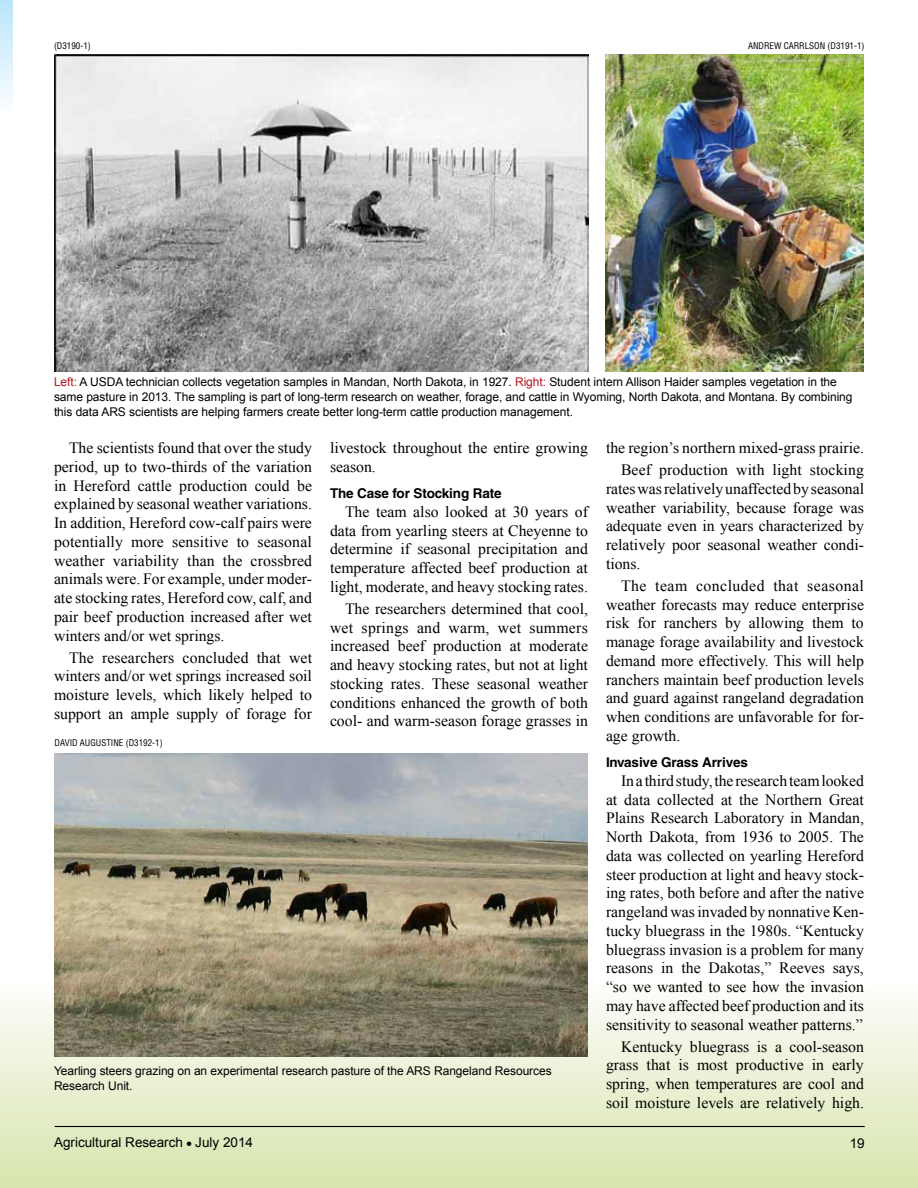
<style>
.page{position:relative;width:918px;height:1188px;background:#fff}
.page>*{position:absolute;margin:0;border:0;box-sizing:border-box;transform-origin:0 0}
.bodyTxt{font:15.75px/18.8px "Times New Roman";color:#000;text-align:justify}
.bodyTextEndsbhd{font:15.75px/18.8px "Times New Roman";color:#000;text-align:justify}
.Subhead{font:700 13.5px "Helvetica";letter-spacing:-.01em;color:#000}
.t1{font:13.5px "Arial";color:#000}
.t2{font:12px/15px "Arial";letter-spacing:-.005em;color:#000}
.Photo_credit{font:condensed 9px "Helvetica";color:#000}
.t3{font:6px "Monotype Sorts";color:#000}
.s1{color:#b5171f}
</style>
<div class="page">
<div style="left:0;top:980px;width:918px;height:208px;background:linear-gradient(to bottom,#fdfefc,#d8e5ad)"></div>
<hr style="left:55px;top:1126px;width:810px;height:1px;background:#000">
<svg style="left:0;top:0;width:13px;height:100px"></svg>
<img style="left:54px;top:753px;width:534px;height:304px">
<img style="left:54px;top:54px;width:535px;height:318px">
<img style="left:605px;top:54px;width:259px;height:318px">
<p class="Photo_credit" style="left:54px;top:41px;width:38px">(D3190-1)</p>
<p class="Photo_credit" style="left:748px;top:41px;width:118px">ANDREW CARRLSON (D3191-1)</p>
<p class="t2" style="left:54px;top:374px;width:800px"><span class="s1">Left:</span> A USDA technician collects vegetation samples in Mandan, North Dakota, in 1927. <span class="s1">Right:</span> Student intern Allison Haider samples vegetation in the same pasture in 2013. The sampling is part of long-term research on weather, forage, and cattle in Wyoming, North Dakota, and Montana. By combining this data ARS scientists are helping farmers create better long-term cattle production management.</p>
<p class="bodyTxt" style="left:54px;top:438px;width:260px;text-indent:15px">The scientists found that over the study period, up to two-thirds of the variation in Hereford cattle production could be explained by seasonal weather variations.<br>In addition, Hereford cow-calf pairs were potentially more sensitive to seasonal weather variability than the crossbred animals were. For example, under moder&shy;ate stocking rates, Hereford cow, calf, and pair beef production increased after wet winters and/or wet springs.</p>
<p class="bodyTextEndsbhd" style="left:54px;top:648px;width:260px;text-indent:15px">The researchers concluded that wet winters and/or wet springs increased soil moisture levels, which likely helped to support an ample supply of forage for</p>
<p class="Photo_credit" style="left:55px;top:737px;width:110px">DAVID AUGUSTINE (D3192-1)</p>
<p class="bodyTextEndsbhd" style="left:330px;top:438px;width:259px">livestock throughout the entire growing season.</p>
<p class="Subhead" style="left:330px;top:485px;width:173px">The Case for Stocking Rate</p>
<p class="bodyTxt" style="left:330px;top:502px;width:260px;text-indent:15px">The team also looked at 30 years of data from yearling steers at Cheyenne to determine if seasonal precipitation and temperature affected beef production at light, moderate, and heavy stocking rates.</p>
<p class="bodyTxt" style="left:330px;top:599px;width:260px;text-indent:15px">The researchers determined that cool, wet springs and warm, wet summers increased beef production at moderate and heavy stocking rates, but not at light stocking rates. These seasonal weather conditions enhanced the growth of both cool- and warm-season forage grasses in</p>
<p class="t2" style="left:54px;top:1064px;width:499px">Yearling steers grazing on an experimental research pasture of the ARS Rangeland Resources<br>Research Unit.</p>
<p class="bodyTxt" style="left:606px;top:438px;width:259px">the region’s northern mixed-grass prairie.</p>
<p class="bodyTxt" style="left:606px;top:460px;width:260px;text-indent:15px">Beef production with light stocking rates was relatively unaffected by seasonal weather variability, because forage was adequate even in years characterized by relatively poor seasonal weather condi&shy;tions.</p>
<p class="bodyTextEndsbhd" style="left:606px;top:576px;width:260px;text-indent:15px">The team concluded that seasonal weather forecasts may reduce enterprise risk for ranchers by allowing them to manage forage availability and livestock demand more effectively. This will help ranchers maintain beef production levels and guard against rangeland degradation when conditions are unfavorable for for&shy;age growth.</p>
<p class="Subhead" style="left:606px;top:754px;width:143px">Invasive Grass Arrives</p>
<p class="bodyTxt" style="left:606px;top:771px;width:260px;text-indent:15px">In a third study, the research team looked at data collected at the Northern Great Plains Research Laboratory in Mandan, North Dakota, from 1936 to 2005. The data was collected on yearling Hereford steer production at light and heavy stock&shy;ing rates, both before and after the native rangeland was invaded by nonnative Ken&shy;tucky bluegrass in the 1980s. “Kentucky bluegrass invasion is a problem for many reasons in the Dakotas,” Reeves says, “so we wanted to see how the invasion may have affected beef production and its sensitivity to seasonal weather patterns.”</p>
<p class="bodyTxt" style="left:606px;top:1037px;width:260px;text-indent:15px">Kentucky bluegrass is a cool-season grass that is most productive in early spring, when temperatures are cool and soil moisture levels are relatively high.</p>
<p class="t1" style="left:54px;top:1133px;width:131px">Agricultural Research</p>
<p class="t3" style="left:187px;top:1141px;width:6px">l</p>
<p class="t1" style="left:195px;top:1133px;width:59px">July 2014</p>
<p class="t1" style="left:850px;top:1134px;width:17px">19</p>
</div>
